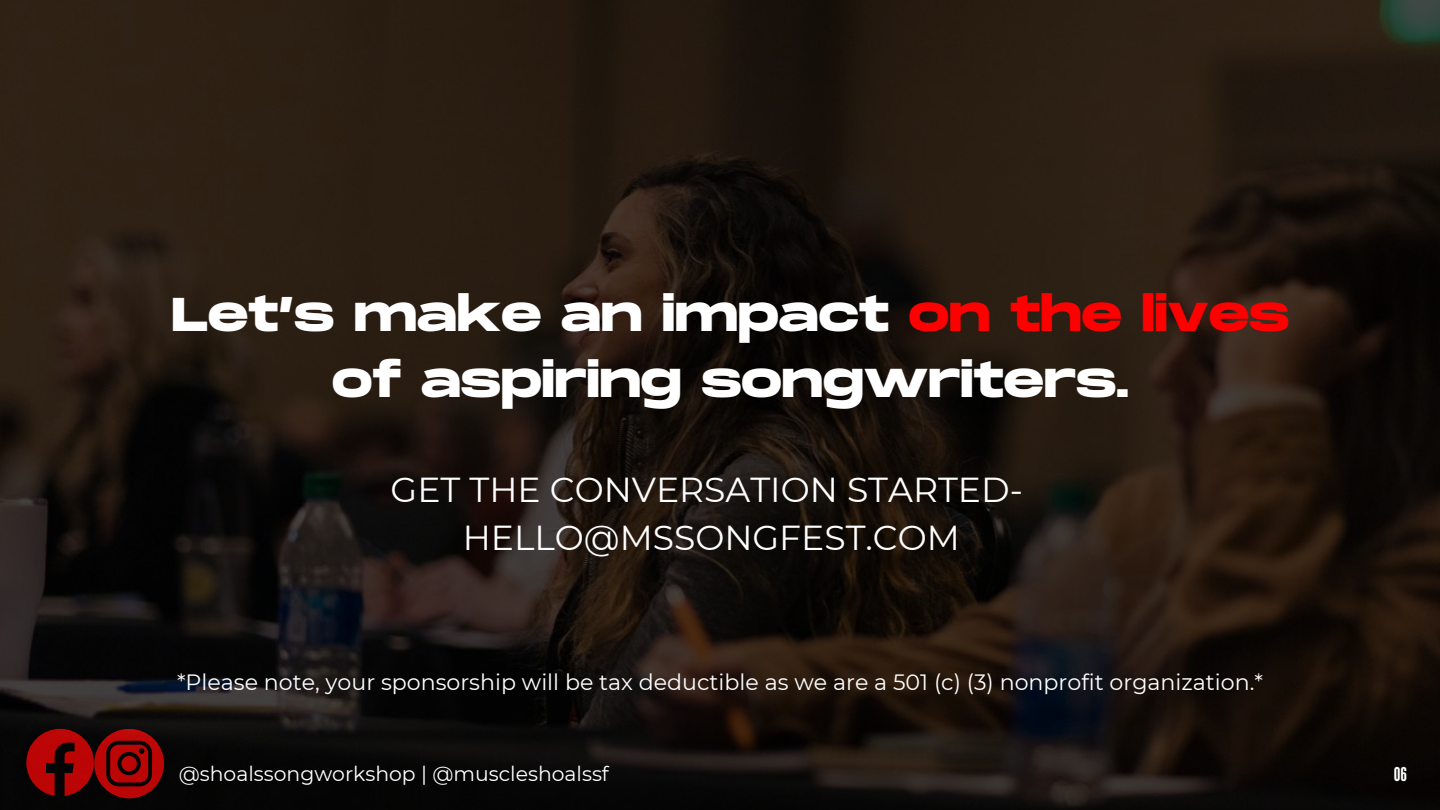
<style>
.page{position:relative;width:1440px;height:810px;background:#fff}
.page>*{position:absolute;margin:0;border:0;box-sizing:border-box;transform-origin:0 0}
.t1{font:700 47.3px "Monument Extended";color:#fff}
.t2{font:34.6px "Montserrat";color:#fff}
.t3{font:22.1px "Montserrat";color:#fff}
.t4{font:20.4px "Montserrat";color:#fff}
.t5{font:19px "League Gothic";color:#fff}
.s1{color:#f00}
</style>
<div class="page">
<img style="left:0;top:0;width:1440px;height:810px">
<p class="t1" style="left:172px;top:288px;width:1119px">Let’s make an impact <span class="s1">on the lives</span></p>
<p class="t1" style="left:332px;top:354px;width:799px">of aspiring songwriters.</p>
<p class="t2" style="left:391px;top:468px;width:634px">GET THE CONVERSATION STARTED-</p>
<p class="t2" style="left:463px;top:517px;width:499px">HELLO@MSSONGFEST.COM</p>
<p class="t3" style="left:177px;top:669px;width:1087px">*Please note, your sponsorship will be tax deductible as we are a 501 (c) (3) nonprofit organization.*</p>
<p class="t4" style="left:179px;top:761px;width:432px">@shoalssongworkshop | @muscleshoalssf</p>
<p class="t5" style="left:1394px;top:763px;width:15px">06</p>
</div>
